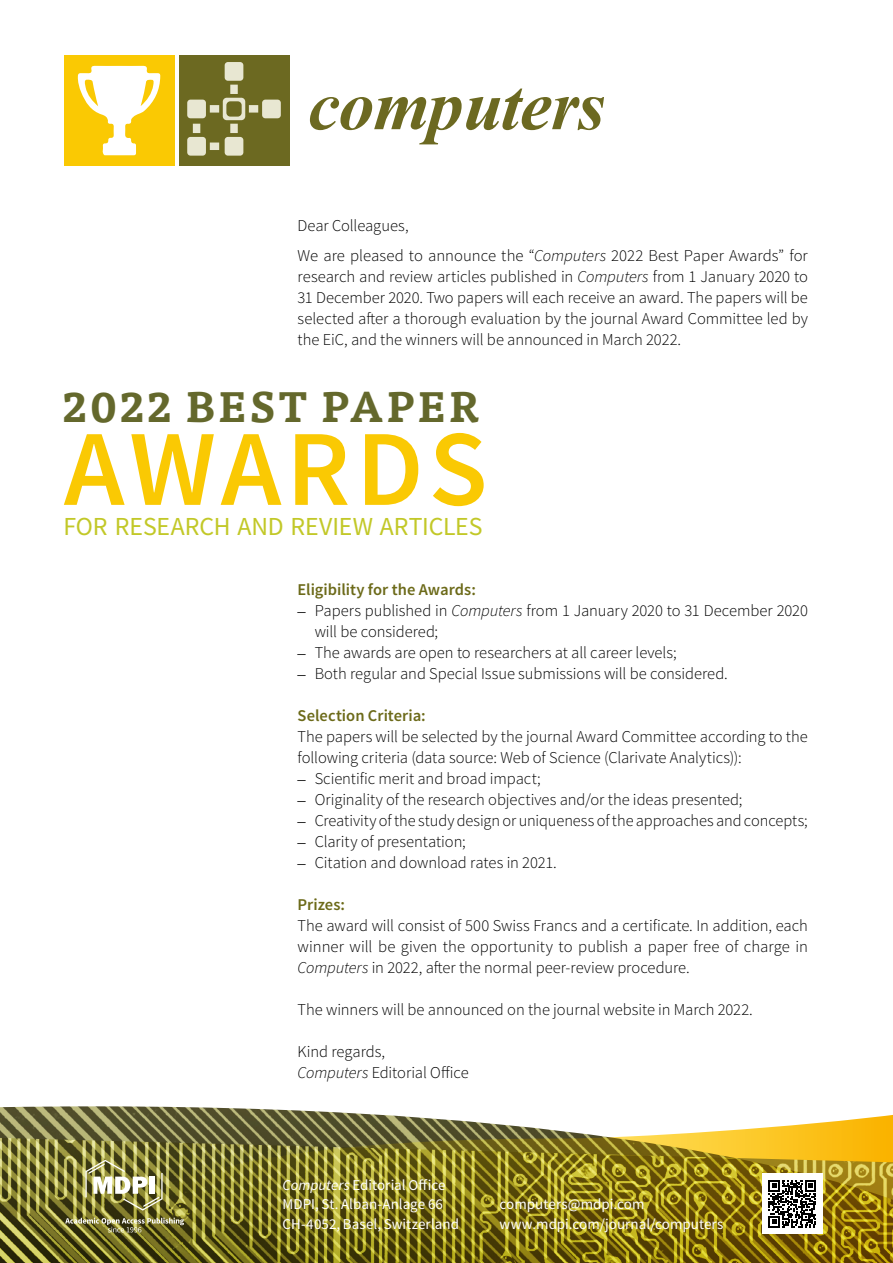
<style>
.page{position:relative;width:893px;height:1263px;background:#fff}
.page>*{position:absolute;margin:0;border:0;box-sizing:border-box;transform-origin:0 0}
.t1{font:600 108px "Source Sans Pro";letter-spacing:.05em;color:#fac903}
.t2{font:italic 700 71.1px "Times New Roman";letter-spacing:-.01em;color:#6c6921}
.t3{font:700 42px "Tisa Pro";letter-spacing:.055em;color:#64682c}
.t4{font:25.95px "Source Sans Pro";letter-spacing:-.01em;color:#c2c828}
.t5{font:300 16.5px/21px "Source Sans Pro";letter-spacing:-.005em;color:#000}
.t6{font:600 16.5px "Source Sans Pro";color:#6c6a19}
.t7{font:15px/19.5px "Source Sans Pro";color:#fff}
.s1{font-style:italic}
.s2{font-family:"Adobe Garamond Pro";font-weight:400}
</style>
<div class="page">
<img style="left:0;top:1106px;width:348px;height:7px">
<img style="left:0;top:1113px;width:893px;height:150px">
<svg style="left:85px;top:1160px;width:78px;height:50px"></svg>
<svg style="left:65px;top:1217px;width:119px;height:15px;background:#86824d"></svg>
<div style="left:64px;top:55px;width:110px;height:111px;background:#fac903"></div>
<svg style="left:78px;top:66px;width:82px;height:89px"></svg>
<div style="left:179px;top:55px;width:111px;height:111px;background:#6c6921"></div>
<svg style="left:187px;top:62px;width:94px;height:94px"></svg>
<div style="left:762px;top:1173px;width:61px;height:61px;background:#fff"></div>
<svg style="left:769px;top:1180px;width:47px;height:47px"></svg>
<h2 class="t2" style="left:308px;top:56px;width:299px">computers</h2>
<p class="t5" style="left:298px;top:211px;width:512px;line-height:29.5px">Dear Colleagues,<br>We are pleased to announce the “<span class="s1">Computers</span> 2022 Best Paper Awards” for</p>
<p class="t5" style="left:298px;top:266px;width:512px;text-align:justify">research and review articles published in <span class="s1">Computers</span> from 1 January 2020 to 31 December 2020. Two papers will each receive an award. The papers will be selected after a thorough evaluation by the journal Award Committee led by the EiC, and the winners will be announced in March 2022.</p>
<h3 class="t3" style="left:62px;top:373px;width:419px">2022 BEST PAPER</h3>
<h1 class="t1" style="left:64px;top:401px;width:425px">AWARDS</h1>
<h3 class="t4" style="left:64px;top:510px;width:421px">FOR RESEARCH AND REVIEW ARTICLES</h3>
<p class="t6" style="left:298px;top:579px;width:180px">Eligibility for the Awards:</p>
<p class="t5" style="left:315px;top:600px;width:495px;text-indent:-17px"><span class="s2">–</span> Papers published in <span class="s1">Computers</span> from 1 January 2020 to 31 December 2020 will be considered;</p>
<p class="t5" style="left:298px;top:642px;width:381px"><span class="s2">–</span> The awards are open to researchers at all career levels;</p>
<p class="t5" style="left:298px;top:663px;width:432px"><span class="s2">–</span> Both regular and Special Issue submissions will be considered.</p>
<p class="t6" style="left:298px;top:705px;width:130px">Selection Criteria:</p>
<p class="t5" style="left:298px;top:726px;width:512px">The papers will be selected by the journal Award Committee according to the following criteria (data source: Web of Science (Clarivate Analytics)):</p>
<p class="t5" style="left:298px;top:768px;width:245px"><span class="s2">–</span> Scientific merit and broad impact;</p>
<p class="t5" style="left:298px;top:789px;width:446px"><span class="s2">–</span> Originality of the research objectives and/or the ideas presented;</p>
<p class="t5" style="left:298px;top:810px;width:512px"><span class="s2">–</span> Creativity of the study design or uniqueness of the approaches and concepts;</p>
<p class="t5" style="left:298px;top:831px;width:170px"><span class="s2">–</span> Clarity of presentation;</p>
<p class="t5" style="left:298px;top:852px;width:261px"><span class="s2">–</span> Citation and download rates in 2021.</p>
<p class="t6" style="left:298px;top:894px;width:49px">Prizes:</p>
<p class="t5" style="left:298px;top:915px;width:512px;text-align:justify">The award will consist of 500 Swiss Francs and a certificate. In addition, each winner will be given the opportunity to publish a paper free of charge in <span class="s1">Computers</span> in 2022, after the normal peer-review procedure.</p>
<p class="t5" style="left:298px;top:999px;width:457px">The winners will be announced on the journal website in March 2022.</p>
<p class="t5" style="left:298px;top:1041px;width:173px">Kind regards,<br><span class="s1">Computers</span> Editorial Office</p>
<p class="t7" style="left:283px;top:1175px;width:178px"><span class="s1">Computers</span> Editorial Office<br>MDPI, St. Alban-Anlage 66<br>CH-4052, Basel, Switzerland</p>
<p class="t7" style="left:499px;top:1195px;width:225px">computers@mdpi.com www.mdpi.com/journal/computers</p>
</div>
